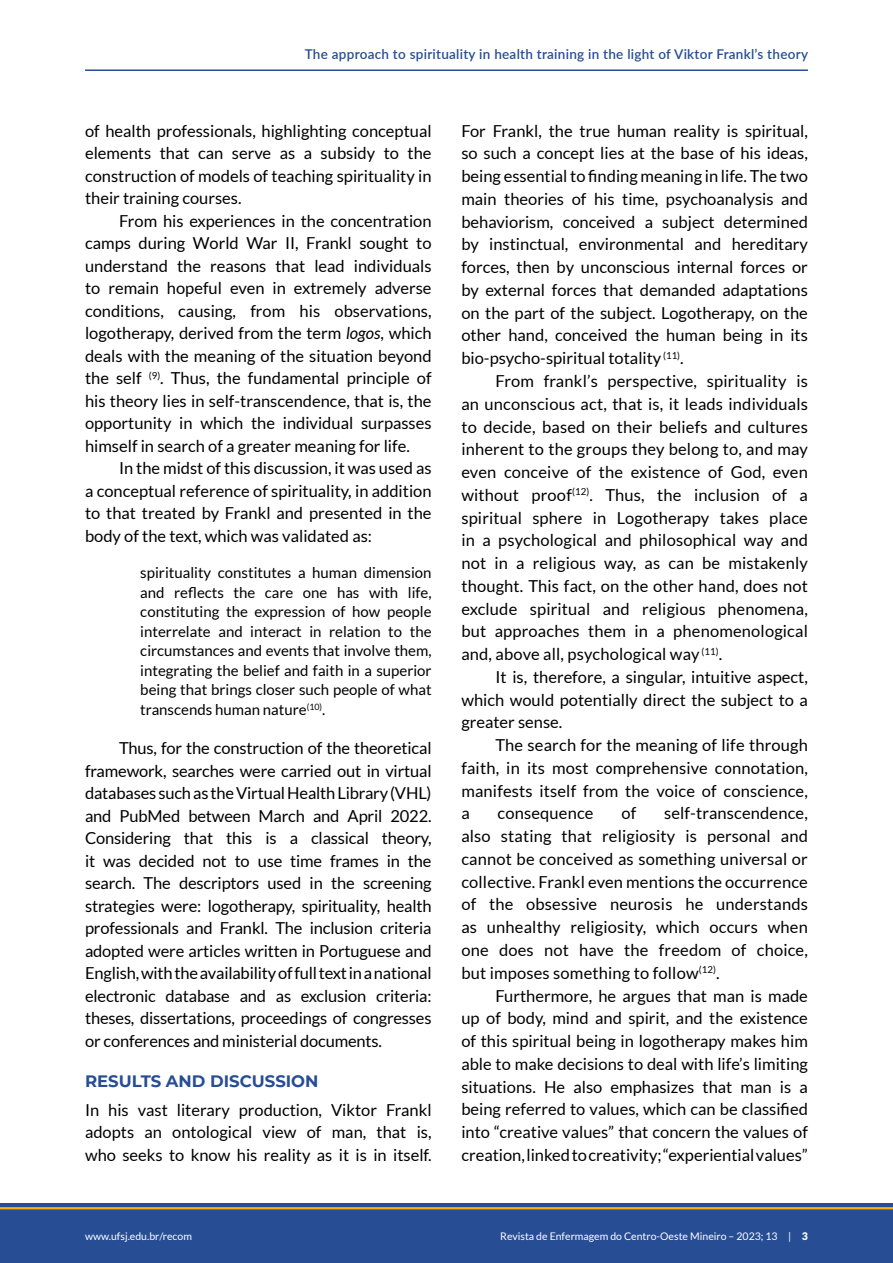
<style>
.page{position:relative;width:893px;height:1263px;background:#fff}
.page>*{position:absolute;margin:0;border:0;box-sizing:border-box;transform-origin:0 0}
.t1{font:16.5px/22.8px "Lato";color:#000;text-align:justify}
.t2{font:700 16.5px "Montserrat";color:#274d95}
.t3{font:15px/19.5px "Lato";color:#000;text-align:justify}
.t4{font:600 13.5px "Lato";letter-spacing:.02em;color:#274d95}
.t5{font:10.5px "Lato";color:#fff}
.s1{font-style:italic}
.s2{font-weight:900}
</style>
<div class="page">
<div style="left:0;top:1203px;width:893px;height:60px;background:#274d95"></div>
<hr style="left:0;top:1207px;width:893px;height:2px;background:#ffb011">
<hr style="left:85px;top:69px;width:723px;height:2px;background:#274d95">
<p class="t4" style="left:305px;top:44px;width:505px">The approach to spirituality in health training in the light of Viktor Frankl’s theory</p>
<p class="t1" style="left:85px;top:119px;width:348px">of health professionals, highlighting conceptual elements that can serve as a subsidy to the construction of models of teaching spirituality in their training courses.</p>
<p class="t1" style="left:85px;top:209px;width:348px;text-indent:34px">From his experiences in the concentration camps during World War II, Frankl sought to understand the reasons that lead individuals to remain hopeful even in extremely adverse conditions, causing, from his observations, logotherapy, derived from the term <span class="s1">logos</span>, which deals with the meaning of the situation beyond the self <sup>(9)</sup>. Thus, the fundamental principle of his theory lies in self-transcendence, that is, the opportunity in which the individual surpasses himself in search of a greater meaning for life.</p>
<p class="t1" style="left:85px;top:457px;width:348px;text-indent:34px">In the midst of this discussion, it was used as a conceptual reference of spirituality, in addition to that treated by Frankl and presented in the body of the text, which was validated as:</p>
<p class="t3" style="left:140px;top:563px;width:293px">spirituality constitutes a human dimension and reflects the care one has with life, constituting the expression of how people interrelate and interact in relation to the circumstances and events that involve them, integrating the belief and faith in a superior being that brings closer such people of what transcends human nature<sup>(10)</sup>.</p>
<p class="t1" style="left:85px;top:737px;width:348px;text-indent:34px">Thus, for the construction of the theoretical framework, searches were carried out in virtual databases such as the Virtual Health Library (VHL) and PubMed between March and April 2022.<br>Considering that this is a classical theory, it was decided not to use time frames in the search. The descriptors used in the screening strategies were: logotherapy, spirituality, health professionals and Frankl. The inclusion criteria adopted were articles written in Portuguese and English, with the availability of full text in a national electronic database and as exclusion criteria: theses, dissertations, proceedings of congresses or conferences and ministerial documents.</p>
<p class="t2" style="left:85px;top:1069px;width:235px">RESULTS AND DISCUSSION</p>
<p class="t1" style="left:85px;top:1098px;width:348px">In his vast literary production, Viktor Frankl adopts an ontological view of man, that is, who seeks to know his reality as it is in itself.</p>
<p class="t1" style="left:461px;top:119px;width:348px">For Frankl, the true human reality is spiritual, so such a concept lies at the base of his ideas, being essential to finding meaning in life. The two main theories of his time, psychoanalysis and behaviorism, conceived a subject determined by instinctual, environmental and hereditary forces, then by unconscious internal forces or by external forces that demanded adaptations on the part of the subject. Logotherapy, on the other hand, conceived the human being in its bio-psycho-spiritual totality <sup>(11)</sup>.</p>
<p class="t1" style="left:461px;top:369px;width:348px;text-indent:34px">From frankl’s perspective, spirituality is an unconscious act, that is, it leads individuals to decide, based on their beliefs and cultures inherent to the groups they belong to, and may even conceive of the existence of God, even without proof<sup>(12)</sup>. Thus, the inclusion of a spiritual sphere in Logotherapy takes place in a psychological and philosophical way and not in a religious way, as can be mistakenly thought. This fact, on the other hand, does not exclude spiritual and religious phenomena, but approaches them in a phenomenological and, above all, psychological way <sup>(11)</sup>.</p>
<p class="t1" style="left:461px;top:665px;width:348px;text-indent:34px">It is, therefore, a singular, intuitive aspect, which would potentially direct the subject to a greater sense.</p>
<p class="t1" style="left:461px;top:734px;width:348px;text-indent:34px">The search for the meaning of life through faith, in its most comprehensive connotation, manifests itself from the voice of conscience, a</p>
<p class="t1" style="left:461px;top:802px;width:348px;text-indent:203px">self-transcendence, also stating that religiosity is personal and cannot be conceived as something universal or collective. Frankl even mentions the occurrence of the obsessive neurosis he understands as unhealthy religiosity, which occurs when one does not have the freedom of choice, but imposes something to follow<sup>(12)</sup>.</p>
<p class="t1" style="left:461px;top:984px;width:348px;text-indent:34px">Furthermore, he argues that man is made up of body, mind and spirit, and the existence of this spiritual being in logotherapy makes him able to make decisions to deal with life’s limiting situations. He also emphasizes that man is a being referred to values, which can be classified into “creative values” that concern the values of creation, linked to creativity; “experiential values”</p>
<p class="t1" style="left:497px;top:802px;width:98px">consequence</p>
<p class="t1" style="left:621px;top:802px;width:16px">of</p>
<p class="t5" style="left:85px;top:1230px;width:108px">www.ufsj.edu.br/recom</p>
<p class="t5" style="left:500px;top:1230px;width:309px">Revista de Enfermagem do Centro-Oeste Mineiro – 2023; 13 | <span class="s2">3</span></p>
</div>
